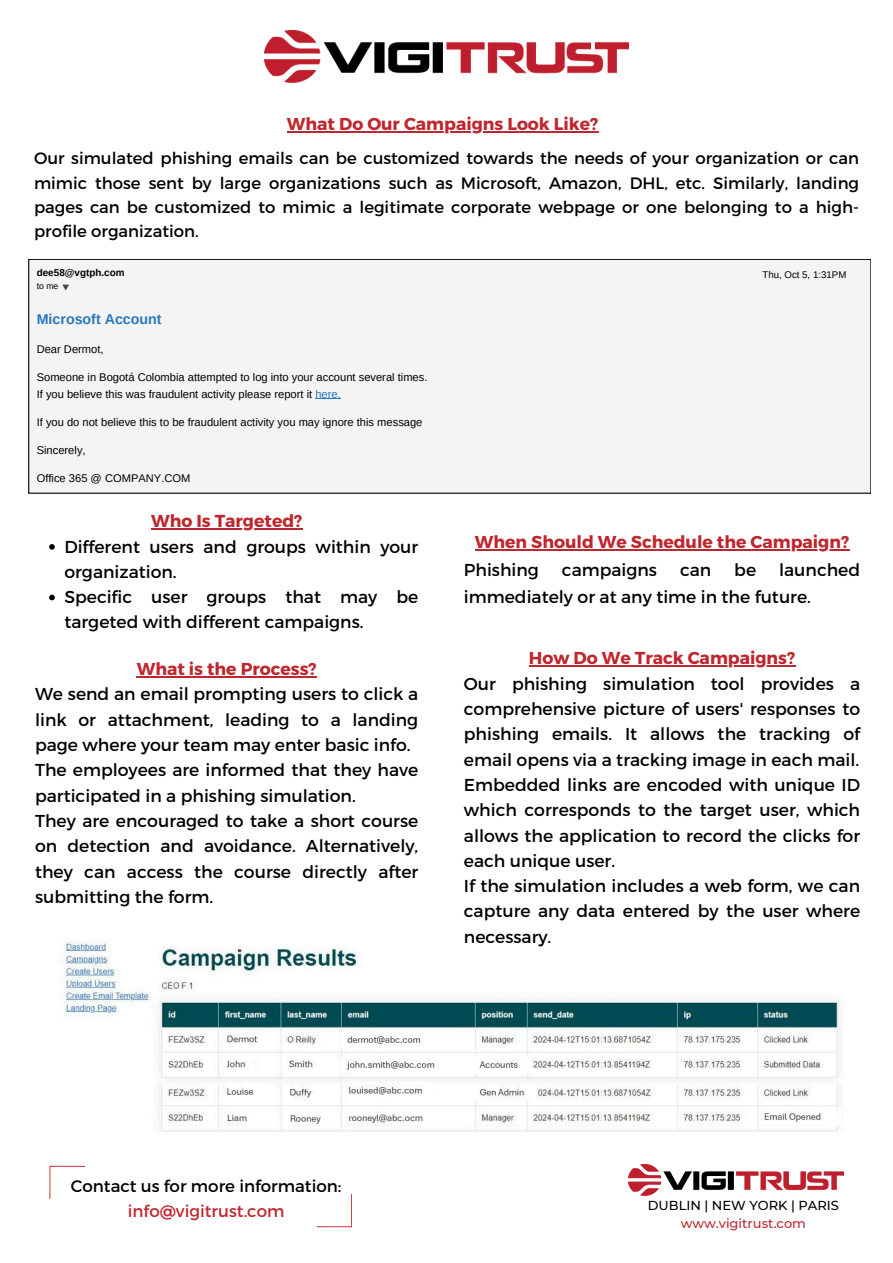
<style>
.page{position:relative;width:893px;height:1263px;background:#fff}
.page>*{position:absolute;margin:0;border:0;box-sizing:border-box;transform-origin:0 0}
.t1{font:17.25px/25.3px "Montserrat";color:#000}
.t2{font:700 17.25px/27.6px "Montserrat";color:#be272d}
.t3{font:16.65px/25px "Montserrat";color:#000;text-align:center}
.t4{font:16.5px/24.2px "Montserrat";color:#000;text-align:justify}
.t5{font:700 14.25px "Arimo";color:#2778be}
.t6{font:500 12.98px/18.1px "Montserrat";color:#000;text-align:center}
.t7{font:11.18px/16.4px "Arimo";color:#000}
.t8{font:700 9.9px "Arimo";color:#000}
.t9{font:9.68px "Arimo";color:#000}
.t10{font:8.7px "Arimo";color:#000}
.s1{color:#2778be}
.s2{font-weight:700;color:#be272d}
.s3{font-weight:400;color:#000}
.s4{color:#be272d}
</style>
<div class="page">
<svg style="left:50px;top:1166px;width:34px;height:33px"></svg>
<svg style="left:317px;top:1194px;width:35px;height:33px"></svg>
<img style="left:629px;top:1165px;width:214px;height:30px">
<img style="left:64px;top:940px;width:776px;height:192px">
<img style="left:264px;top:31px;width:365px;height:51px">
<div style="left:29px;top:259px;width:842px;height:234px;background:#f4f4f4"></div>
<svg style="left:315px;top:398px;width:26px;height:1px"></svg>
<svg style="left:62px;top:285px;width:7px;height:5px"></svg>
<hr style="left:151px;top:528px;width:151px;height:2px;background:#be272d">
<svg style="left:49px;top:544px;width:6px;height:6px"></svg>
<svg style="left:49px;top:595px;width:6px;height:5px"></svg>
<hr style="left:475px;top:549px;width:374px;height:2px;background:#be272d">
<hr style="left:137px;top:676px;width:180px;height:2px;background:#be272d">
<hr style="left:287px;top:131px;width:311px;height:2px;background:#be272d">
<hr style="left:529px;top:665px;width:266px;height:2px;background:#be272d">
<p class="t2" style="left:287px;top:110px;width:313px">What Do Our Campaigns Look Like?</p>
<h2 class="t4" style="left:34px;top:146px;width:826px">Our simulated phishing emails can be customized towards the needs of your organization or can mimic those sent by large organizations such as Microsoft, Amazon, DHL, etc. Similarly, landing pages can be customized to mimic a legitimate corporate webpage or one belonging to a high&shy;profile organization.</h2>
<p class="t8" style="left:37px;top:267px;width:89px">dee58@vgtph.com</p>
<h3 class="t10" style="left:37px;top:281px;width:23px">to me</h3>
<h4 class="t5" style="left:37px;top:311px;width:126px">Microsoft Account</h4>
<h4 class="t7" style="left:37px;top:341px;width:68px">Dear Dermot,</h4>
<h4 class="t7" style="left:37px;top:369px;width:392px">Someone in Bogotá Colombia attempted to log into your account several times.<br>If you believe this was fraudulent activity please report it <span class="s1">here.</span></h4>
<h4 class="t7" style="left:37px;top:414px;width:387px">If you do not believe this to be fraudulent activity you may ignore this message</h4>
<h4 class="t7" style="left:37px;top:442px;width:50px">Sincerely,</h4>
<p class="t7" style="left:37px;top:470px;width:155px">Office 365 @ COMPANY.COM</p>
<h1 class="t2" style="left:151px;top:506px;width:153px">Who Is Targeted?</h1>
<p class="t1" style="left:64px;top:533px;width:355px">Different users and groups within your organization.</p>
<p class="t1" style="left:64px;top:583px;width:355px">Specific user groups that may be targeted with different campaigns.</p>
<h2 class="t1" style="left:35px;top:655px;width:385px;text-indent:102px"><span class="s2">What is the Process?<br></span>We send an email prompting users to click a link or attachment, leading to a landing page where your team may enter basic info.<br>The employees are informed that they have participated in a phishing simulation.<br>They are encouraged to take a short course on detection and avoidance. Alternatively, they can access the course directly after submitting the form.</h2>
<p class="t9" style="left:762px;top:269px;width:85px">Thu, Oct 5, 1:31PM</p>
<h2 class="t2" style="left:464px;top:527px;width:387px;text-indent:11px">When Should We Schedule the Campaign?<br><span class="s3">Phishing</span></h2>
<h2 class="t1" style="left:562px;top:556px;width:97px">campaigns</h2>
<h2 class="t1" style="left:680px;top:556px;width:33px">can</h2>
<h2 class="t1" style="left:734px;top:556px;width:23px">be</h2>
<h2 class="t1" style="left:464px;top:555px;width:398px;line-height:27.6px;text-indent:315px">launched immediately or at any time in the future.</h2>
<p class="t1" style="left:464px;top:645px;width:398px;text-indent:65px"><span class="s2">How Do We Track Campaigns?<br></span>Our phishing simulation tool provides a comprehensive picture of users' responses to phishing emails. It allows the tracking of email opens via a tracking image in each mail.<br>Embedded links are encoded with unique ID which corresponds to the target user, which allows the application to record the clicks for each unique user.<br>If the simulation includes a web form, we can capture any data entered by the user where necessary.</p>
<p class="t3" style="left:71px;top:1173px;width:272px">Contact us for more information: <span class="s4">info@vigitrust.com</span></p>
<h2 class="t6" style="left:648px;top:1196px;width:193px">DUBLIN | NEW YORK | PARIS <span class="s4">www.vigitrust.com</span></h2>
</div>
